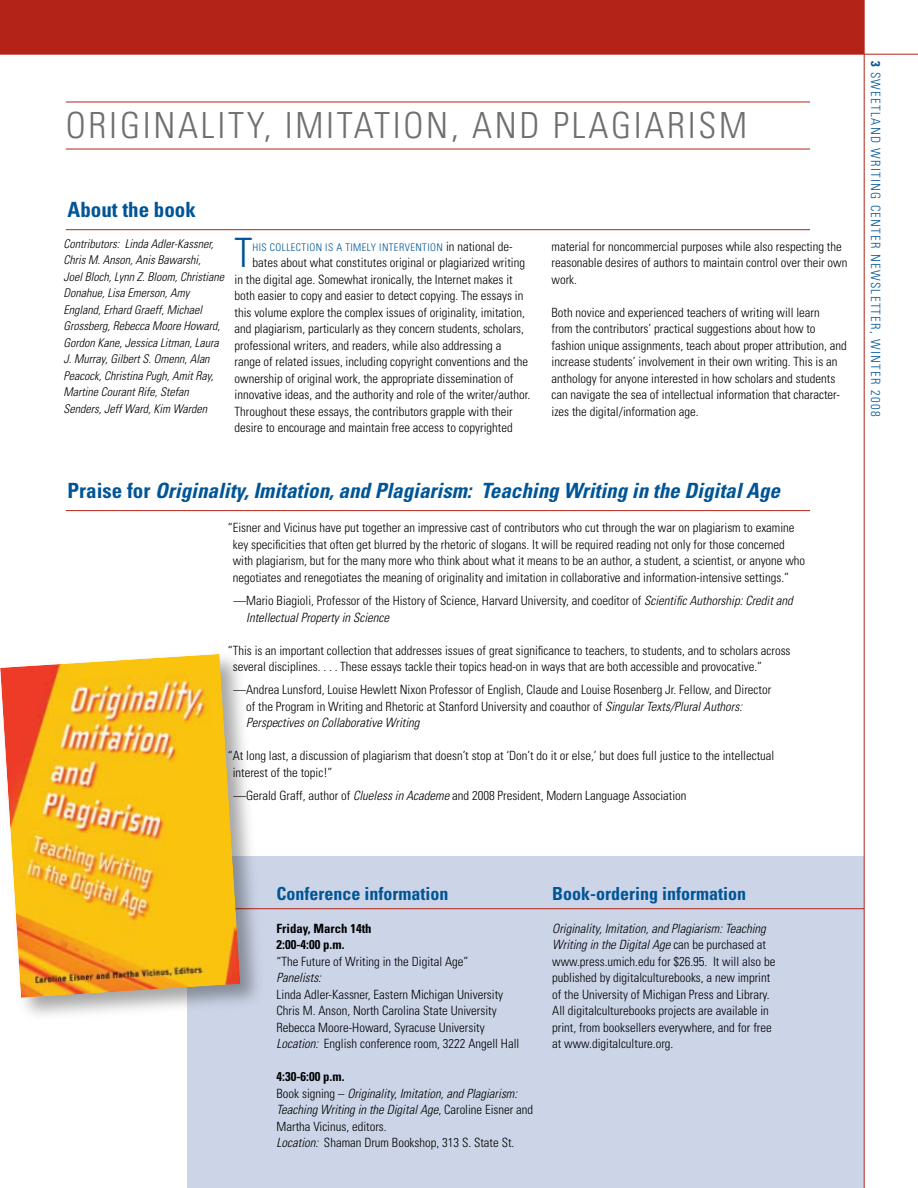
<style>
.page{position:relative;width:918px;height:1188px;background:#fff}
.page>*{position:absolute;margin:0;border:0;box-sizing:border-box;transform-origin:0 0}
.t1{font:300 condensed 40.5px "Univers";color:#005596}
.t2{font:300 condensed 36px "Univers";letter-spacing:.075em;color:#6d6f71}
.t3{font:italic 700 condensed 21px "Univers";color:#005596}
.t4{font:700 condensed 21px "Univers";color:#005596}
.t5{font:700 condensed 18px "Univers";color:#005596}
.t6{font:300 condensed 12.75px/16.5px "Univers";color:#000}
.t7{font:300 condensed 12.75px "Univers";letter-spacing:.1em;color:#005596}
.t8{font:700 condensed 12.75px/16.5px "Univers";color:#000}
.t9{font:italic 300 condensed 12.75px "Univers";color:#000}
.t10{font:italic 300 condensed 12px/16.5px "Univers";color:#000}
.t11{font:300 condensed 10.5px "Univers";letter-spacing:.04em;color:#005596}
.s1{font-size:12.75px;color:#000}
.s2{font-style:normal}
.s3{font-style:italic}
.s4{font-weight:700}
</style>
<div class="page">
<div style="left:187px;top:856px;width:677px;height:332px;background:#ccd5e8"></div>
<div style="left:0;top:0;width:864px;height:54px;background:#b32317"></div>
<hr style="left:66px;top:102px;width:744px;height:1px;background:#b32317">
<hr style="left:66px;top:149px;width:744px;height:1px;background:#b32317">
<hr style="left:0;top:54px;width:918px;height:1px;background:#b32317">
<hr style="left:66px;top:229px;width:744px;height:1px;background:#b32317">
<hr style="left:66px;top:510px;width:744px;height:1px;background:#b32317">
<hr style="left:133px;top:908px;width:731px;height:1px;background:#b32317">
<div style="left:0;top:650px;width:266px;height:374px;background:#000;opacity:.35"></div>
<img style="left:0;top:654px;width:240px;height:344px">
<hr style="left:864px;top:0;width:1px;height:1188px;background:#b32317">
<h2 class="t2" style="left:66px;top:104px;width:683px">ORIGINALITY, IMITATION, AND PLAGIARISM</h2>
<h3 class="t4" style="left:68px;top:196px;width:130px">About the book</h3>
<p class="t10" style="left:64px;top:235px;width:162px">Contributors: Linda Adler-Kassner, Chris M. Anson, Anis Bawarshi,<br>Joel Bloch, Lynn Z. Bloom, Christiane Donahue, Lisa Emerson, Amy England, Erhard Graeff, Michael Grossberg, Rebecca Moore Howard, Gordon Kane, Jessica Litman, Laura J. Murray, Gilbert S. Omenn, Alan Peacock, Christina Pugh, Amit Ray, Martine Courant Rife, Stefan Senders, Jeff Ward, Kim Warden</p>
<h1 class="t1" style="left:235px;top:229px;width:19px">T</h1>
<p class="t11" style="left:253px;top:241px;width:262px">HIS COLLECTION IS A TIMELY INTERVENTION <span class="s1">in national de-</span></p>
<p class="t6" style="left:235px;top:254px;width:297px;text-indent:18px">bates about what constitutes original or plagiarized writing in the digital age. Somewhat ironically, the Internet makes it both easier to copy and easier to detect copying. The essays in this volume explore the complex issues of originality, imitation, and plagiarism, particularly as they concern students, scholars, professional writers, and readers, while also addressing a range of related issues, including copyright conventions and the ownership of original work, the appropriate dissemination of innovative ideas, and the authority and role of the writer/author.<br>Throughout these essays, the contributors grapple with their desire to encourage and maintain free access to copyrighted</p>
<p class="t6" style="left:552px;top:238px;width:297px">material for noncommercial purposes while also respecting the reasonable desires of authors to maintain control over their own work.</p>
<p class="t6" style="left:552px;top:304px;width:297px">Both novice and experienced teachers of writing will learn<br>from the contributors’ practical suggestions about how to fashion unique assignments, teach about proper attribution, and increase students’ involvement in their own writing. This is an anthology for anyone interested in how scholars and students can navigate the sea of intellectual information that character&shy;izes the digital/information age.</p>
<h3 class="t3" style="left:68px;top:478px;width:714px"><span class="s2">Praise for</span> Originality, Imitation, and Plagiarism: Teaching Writing in the Digital Age</h3>
<p class="t6" style="left:233px;top:520px;width:574px;text-indent:-5px">“Eisner and Vicinus have put together an impressive cast of contributors who cut through the war on plagiarism to examine key specificities that often get blurred by the rhetoric of slogans. It will be required reading not only for those concerned with plagiarism, but for the many more who think about what it means to be an author, a student, a scientist, or anyone who negotiates and renegotiates the meaning of originality and imitation in collaborative and information-intensive settings.”</p>
<p class="t6" style="left:246px;top:592px;width:548px;text-indent:-13px">—Mario Biagioli, Professor of the History of Science, Harvard University, and coeditor of <span class="s3">Scientific Authorship: Credit and<br>Intellectual Property in Science</span></p>
<p class="t6" style="left:233px;top:642px;width:559px;text-indent:-5px">“This is an important collection that addresses issues of great significance to teachers, to students, and to scholars across several disciplines. . . . These essays tackle their topics head-on in ways that are both accessible and provocative.”</p>
<p class="t6" style="left:246px;top:682px;width:527px;text-indent:-13px">—Andrea Lunsford, Louise Hewlett Nixon Professor of English, Claude and Louise Rosenberg Jr. Fellow, and Director of the Program in Writing and Rhetoric at Stanford University and coauthor of <span class="s3">Singular Texts/Plural Authors:<br>Perspectives on Collaborative Writing</span></p>
<p class="t6" style="left:233px;top:748px;width:543px;text-indent:-5px">“At long last, a discussion of plagiarism that doesn’t stop at ‘Don’t do it or else,’ but does full justice to the intellectual interest of the topic!”</p>
<p class="t6" style="left:233px;top:787px;width:455px">—Gerald Graff, author of <span class="s3">Clueless in Academe</span> and 2008 President, Modern Language Association</p>
<p class="t7" style="left:883px;top:72px;width:346px;rotate:90deg">SWEETLAND WRITING CENTER NEWSLETTER, WINTER 2008</p>
<h3 class="t5" style="left:277px;top:882px;width:174px">Conference information</h3>
<p class="t8" style="left:277px;top:920px;width:97px">Friday, March 14th<br>2:00-4:00 p.m.</p>
<p class="t6" style="left:277px;top:953px;width:193px">“The Future of Writing in the Digital Age”</p>
<p class="t9" style="left:277px;top:970px;width:46px">Panelists:</p>
<p class="t6" style="left:277px;top:986px;width:244px">Linda Adler-Kassner, Eastern Michigan University Chris M. Anson, North Carolina State University Rebecca Moore-Howard, Syracuse University <span class="s3">Location:</span> English conference room, 3222 Angell Hall</p>
<p class="t6" style="left:277px;top:1068px;width:258px"><span class="s4">4:30-6:00 p.m.<br></span>Book signing – <span class="s3">Originality, Imitation, and Plagiarism:<br>Teaching Writing in the Digital Age</span>, Caroline Eisner and Martha Vicinus, editors.<br><span class="s3">Location:</span> Shaman Drum Bookshop, 313 S. State St.</p>
<h3 class="t5" style="left:552px;top:882px;width:195px">Book-ordering information</h3>
<p class="t6" style="left:552px;top:920px;width:225px"><span class="s3">Originality, Imitation, and Plagiarism: Teaching Writing in the Digital Age</span> can be purchased at www.press.umich.edu for $26.95. It will also be published by digitalculturebooks, a new imprint of the University of Michigan Press and Library.<br>All digitalculturebooks projects are available in print, from booksellers everywhere, and for free at www.digitalculture.org.</p>
</div>
